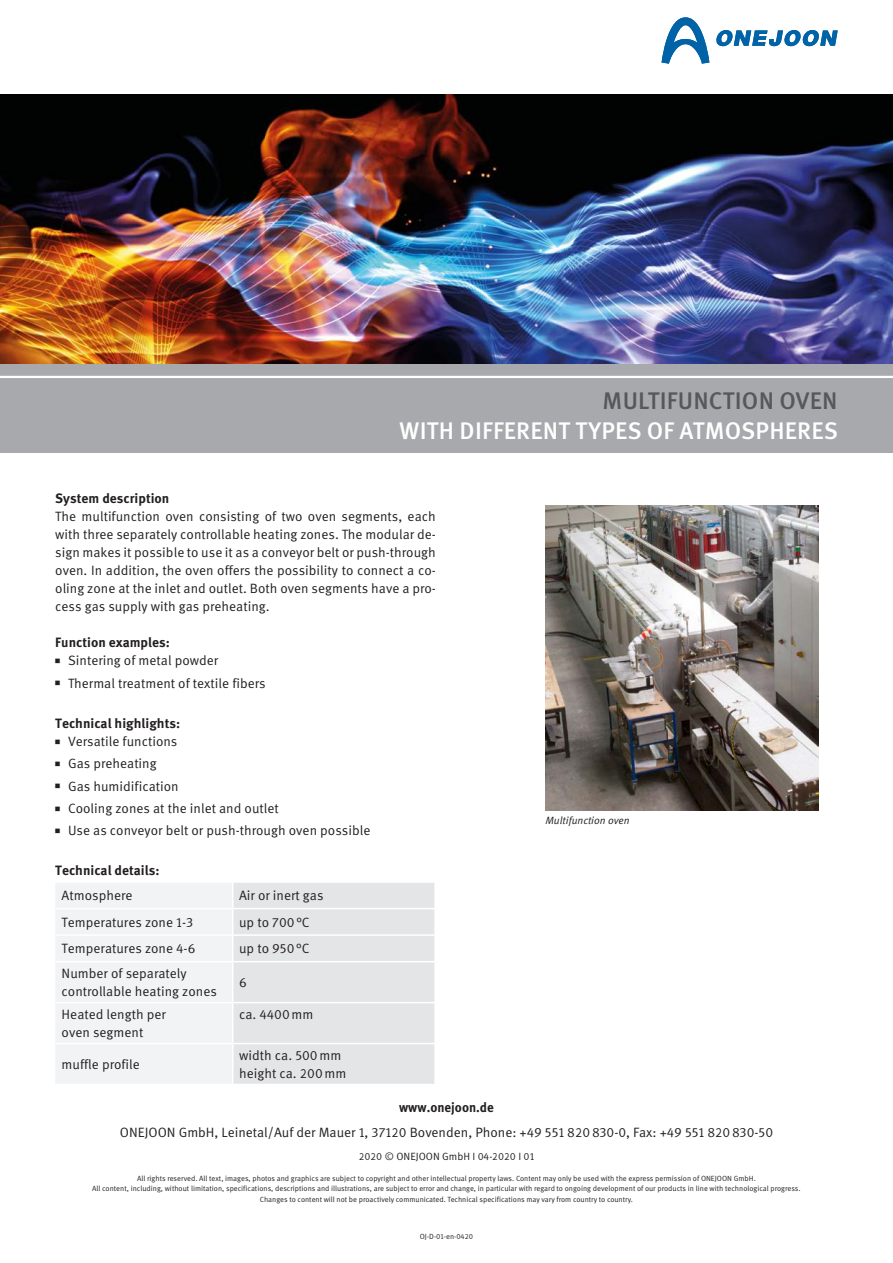
<style>
.page{position:relative;width:893px;height:1263px;background:#fff}
.page>*{position:absolute;margin:0;border:0;box-sizing:border-box;transform-origin:0 0}
.t1{font:500 24px "Meta OT";letter-spacing:.01em;color:#fff}
.t2{font:500 24px "Meta OT";letter-spacing:.01em;color:#57585a}
.Fließtext{font:13.5px/18px "Meta OT Norm";color:#231f20;text-align:justify}
.EN-Tabelleninhalt{font:13.5px/18px "Meta OT Norm";color:#231f20}
.Fließtext-2{font:700 13.5px "Meta OT";color:#231f20}
.Fließtext-3{font:700 13.5px "Meta OT";color:#231f20;scale:.96 1}
.EN-Bildunterschrift{font:10.5px "Meta OT Norm";color:#231f20}
.Bildunterschrift_lin{font:10.5px "Meta OT Norm Ita";color:#231f20}
.EN-Bildunterschrift-2{font:7.5px "Meta OT Norm";color:#231f20}
.EN-Broschüren-Format{font:7.5px "Meta OT Norm";color:#231f20}
</style>
<div class="page">
<img style="left:0;top:95px;width:893px;height:269px">
<div style="left:0;top:364px;width:893px;height:89px;background:#a8a9ad"></div>
<hr style="left:0;top:376px;width:893px;height:2px;background:#fff">
<svg style="left:662px;top:17px;width:176px;height:47px"></svg>
<svg style="left:56px;top:883px;width:378px;height:201px"></svg>
<hr style="left:55px;top:961px;width:178px;height:1px;background:#fff">
<hr style="left:233px;top:961px;width:203px;height:1px;background:#fff">
<hr style="left:232px;top:962px;width:1px;height:40px;background:#fff">
<hr style="left:55px;top:1002px;width:178px;height:1px;background:#fff">
<hr style="left:233px;top:1002px;width:203px;height:1px;background:#fff">
<hr style="left:232px;top:1003px;width:1px;height:40px;background:#fff">
<hr style="left:55px;top:1043px;width:178px;height:1px;background:#fff">
<hr style="left:233px;top:1043px;width:203px;height:1px;background:#fff">
<hr style="left:232px;top:1044px;width:1px;height:40px;background:#fff">
<img style="left:545px;top:506px;width:274px;height:304px">
<h1 class="t2" style="left:603px;top:385px;width:236px">MULTIFUNCTION OVEN</h1>
<h1 class="t1" style="left:400px;top:415px;width:440px">WITH DIFFERENT TYPES OF ATMOSPHERES</h1>
<p class="Fließtext-2" style="left:55px;top:490px;width:116px">System description</p>
<p class="Fließtext" style="left:55px;top:508px;width:382px">The multifunction oven consisting of two oven segments, each with three separately controllable heating zones. The modular de&shy;sign makes it possible to use it as a conveyor belt or push-through oven. In addition, the oven offers the possibility to connect a co&shy;oling zone at the inlet and outlet. Both oven segments have a pro&shy;cess gas supply with gas preheating.</p>
<p class="Fließtext-2" style="left:55px;top:634px;width:116px">Function examples:</p>
<p class="Fließtext" style="left:55px;top:652px;width:165px"><sup>■</sup> Sintering of metal powder</p>
<p class="Fließtext" style="left:55px;top:674px;width:212px"><sup>■</sup> Thermal treatment of textile fibers</p>
<p class="Fließtext-2" style="left:55px;top:715px;width:126px">Technical highlights:</p>
<p class="Fließtext" style="left:55px;top:732px;width:124px"><sup>■</sup> Versatile functions</p>
<p class="Fließtext" style="left:55px;top:755px;width:103px"><sup>■</sup> Gas preheating</p>
<p class="Fließtext" style="left:55px;top:777px;width:125px"><sup>■</sup> Gas humidification</p>
<p class="Fließtext" style="left:55px;top:799px;width:225px"><sup>■</sup> Cooling zones at the inlet and outlet</p>
<p class="Fließtext" style="left:55px;top:821px;width:317px"><sup>■</sup> Use as conveyor belt or push-through oven possible</p>
<p class="Fließtext-2" style="left:55px;top:862px;width:106px">Technical details:</p>
<p class="EN-Tabelleninhalt" style="left:62px;top:887px;width:72px">Atmosphere</p>
<p class="EN-Tabelleninhalt" style="left:239px;top:887px;width:86px">Air or inert gas</p>
<p class="EN-Tabelleninhalt" style="left:62px;top:913px;width:133px">Temperatures zone 1-3</p>
<p class="EN-Tabelleninhalt" style="left:239px;top:913px;width:72px">up to 700°C</p>
<p class="EN-Tabelleninhalt" style="left:62px;top:940px;width:135px">Temperatures zone 4-6</p>
<p class="EN-Tabelleninhalt" style="left:239px;top:940px;width:72px">up to 950°C</p>
<p class="EN-Tabelleninhalt" style="left:62px;top:965px;width:157px">Number of separately controllable heating zones</p>
<p class="EN-Tabelleninhalt" style="left:239px;top:974px;width:9px">6</p>
<p class="EN-Tabelleninhalt" style="left:62px;top:1006px;width:106px">Heated length per oven segment</p>
<p class="EN-Tabelleninhalt" style="left:239px;top:1006px;width:76px">ca. 4400mm</p>
<p class="EN-Tabelleninhalt" style="left:62px;top:1055px;width:80px">muffle profile</p>
<p class="EN-Tabelleninhalt" style="left:239px;top:1046px;width:104px">width ca. 500mm</p>
<p class="EN-Tabelleninhalt" style="left:239px;top:1064px;width:109px">height ca. 200mm</p>
<p class="Fließtext-3" style="left:399px;top:1098px;width:100px">www.onejoon.de</p>
<p class="Bildunterschrift_lin" style="left:545px;top:814px;width:86px">Multifunction oven</p>
<p class="Fließtext" style="left:120px;top:1123px;width:655px">ONEJOON GmbH, Leinetal/Auf der Mauer 1, 37120 Bovenden, Phone: +49 551 820830-0, Fax: +49 551 820830-50</p>
<p class="EN-Bildunterschrift" style="left:359px;top:1150px;width:177px">2020 © ONEJOON GmbH I 04-2020 I 01</p>
<p class="EN-Bildunterschrift-2" style="left:137px;top:1174px;width:620px">All rights reserved. All text, images, photos and graphics are subject to copyright and other intellectual property laws. Content may only be used with the express permission of ONEJOON GmbH.</p>
<p class="EN-Bildunterschrift-2" style="left:92px;top:1184px;width:710px">All content, including, without limitation, specifications, descriptions and illustrations, are subject to error and change, in particular with regard to ongoing development of our products in line with technological progress.</p>
<p class="EN-Bildunterschrift-2" style="left:260px;top:1195px;width:375px">Changes to content will not be proactively communicated. Technical specifications may vary from country to country.</p>
<p class="EN-Broschüren-Format" style="left:420px;top:1231px;width:55px">OJ-D-01-en-0420</p>
</div>
